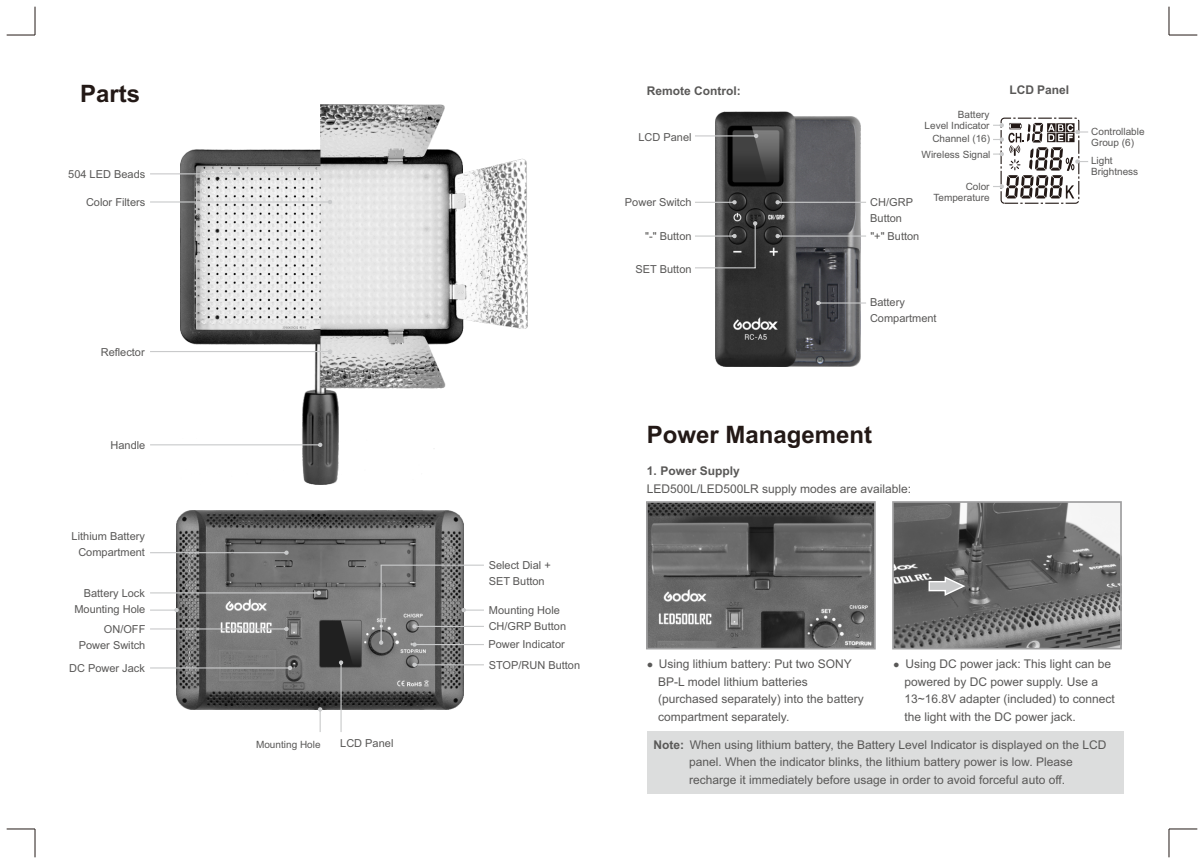
<style>
.page{position:relative;width:1204px;height:864px;background:#fff}
.page>*{position:absolute;margin:0;border:0;box-sizing:border-box;transform-origin:0 0}
.t1{font:700 24px "Arial";color:#231916}
.t2{font:12px/17.4px "Arial";color:#595857}
.t3{font:700 12px "Arial";color:#595857}
.t4{font:11px/16px "Arial";color:#595857}
.t5{font:10px/11.2px "Arial";color:#595857}
.s1{font-family:"Microsoft Ya Hei";font-size:10px}
.s2{font-weight:700}
</style>
<div class="page">
<img style="left:177px;top:511px;width:287px;height:198px">
<div style="left:647px;top:731px;width:476px;height:62px;background:#dcdddd"></div>
<img style="left:180px;top:104px;width:347px;height:380px">
<svg style="left:150px;top:172px;width:90px;height:4px"></svg>
<svg style="left:150px;top:200px;width:182px;height:4px"></svg>
<svg style="left:150px;top:349px;width:182px;height:5px"></svg>
<svg style="left:412px;top:662px;width:72px;height:5px"></svg>
<svg style="left:339px;top:660px;width:4px;height:72px"></svg>
<svg style="left:150px;top:627px;width:139px;height:4px"></svg>
<svg style="left:150px;top:608px;width:29px;height:4px"></svg>
<svg style="left:150px;top:666px;width:142px;height:4px"></svg>
<svg style="left:318px;top:707px;width:4px;height:25px"></svg>
<svg style="left:150px;top:550px;width:139px;height:5px"></svg>
<svg style="left:150px;top:591px;width:171px;height:4px"></svg>
<svg style="left:379px;top:564px;width:105px;height:82px"></svg>
<svg style="left:150px;top:443px;width:172px;height:4px"></svg>
<img style="left:795px;top:116px;width:65px;height:250px">
<img style="left:715px;top:112px;width:80px;height:254px">
<svg style="left:695px;top:134px;width:63px;height:4px"></svg>
<svg style="left:695px;top:200px;width:42px;height:4px"></svg>
<svg style="left:775px;top:200px;width:91px;height:4px"></svg>
<svg style="left:775px;top:234px;width:91px;height:4px"></svg>
<svg style="left:816px;top:301px;width:50px;height:4px"></svg>
<svg style="left:695px;top:221px;width:62px;height:47px"></svg>
<svg style="left:993px;top:117px;width:95px;height:87px"></svg>
<img style="left:895px;top:504px;width:224px;height:142px">
<div style="left:892px;top:501px;width:230px;height:148px;border:2px solid #a0a0a1"></div>
<svg style="left:927px;top:574px;width:42px;height:24px"></svg>
<img style="left:649px;top:504px;width:224px;height:142px">
<div style="left:646px;top:501px;width:230px;height:148px;border:2px solid #a0a0a1"></div>
<svg style="left:7px;top:7px;width:29px;height:29px"></svg>
<svg style="left:7px;top:828px;width:29px;height:29px"></svg>
<svg style="left:1169px;top:828px;width:28px;height:29px"></svg>
<svg style="left:1169px;top:7px;width:28px;height:29px"></svg>
<h1 class="t1" style="left:80px;top:84px;width:62px">Parts</h1>
<p class="t4" style="left:68px;top:167px;width:79px">504 LED Beads</p>
<p class="t4" style="left:86px;top:195px;width:61px">Color Filters</p>
<p class="t4" style="left:101px;top:345px;width:46px">Reflector</p>
<p class="t4" style="left:110px;top:438px;width:36px">Handle</p>
<p class="t4" style="left:72px;top:529px;width:75px;text-align:right">Lithium Battery<br>Compartment</p>
<p class="t4" style="left:489px;top:558px;width:64px">Select Dial +<br>SET Button</p>
<p class="t4" style="left:489px;top:619px;width:79px">CH/GRP Button</p>
<p class="t4" style="left:84px;top:586px;width:63px">Battery Lock</p>
<p class="t4" style="left:74px;top:602px;width:72px">Mounting Hole</p>
<p class="t4" style="left:489px;top:603px;width:72px">Mounting Hole</p>
<p class="t4" style="left:79px;top:622px;width:68px;text-align:right">ON/OFF<br>Power Switch</p>
<p class="t4" style="left:488px;top:637px;width:78px">Power Indicator</p>
<p class="t4" style="left:69px;top:661px;width:77px">DC Power Jack</p>
<p class="t5" style="left:256px;top:739px;width:66px">Mounting Hole</p>
<p class="t4" style="left:340px;top:736px;width:55px">LCD Panel</p>
<p class="t4" style="left:489px;top:658px;width:93px">STOP/RUN Button</p>
<p class="t3" style="left:647px;top:86px;width:95px">Remote Control:</p>
<p class="t4" style="left:638px;top:130px;width:55px">LCD Panel</p>
<p class="t5" style="left:925px;top:110px;width:67px;text-align:right">Battery<br>Level Indicator</p>
<p class="t5" style="left:932px;top:134px;width:59px">Channel (16)</p>
<p class="t5" style="left:921px;top:149px;width:70px">Wireless Signal</p>
<p class="t4" style="left:625px;top:195px;width:68px">Power Switch</p>
<p class="t4" style="left:870px;top:195px;width:44px">CH/GRP<br>Button</p>
<p class="t5" style="left:933px;top:181px;width:58px;text-align:right">Color<br>Temperature</p>
<p class="t4" style="left:645px;top:229px;width:48px">"-" Button</p>
<p class="t4" style="left:870px;top:229px;width:51px">"+" Button</p>
<p class="t4" style="left:635px;top:262px;width:58px">SET Button</p>
<p class="t4" style="left:870px;top:295px;width:68px">Battery<br>Compartment</p>
<p class="t3" style="left:1009px;top:85px;width:61px">LCD Panel</p>
<p class="t5" style="left:1091px;top:127px;width:55px">Controllable<br>Group (6)</p>
<p class="t5" style="left:1091px;top:156px;width:49px">Light<br>Brightness</p>
<h1 class="t1" style="left:647px;top:425px;width:227px">Power Management</h1>
<p class="t3" style="left:647px;top:466px;width:94px">1. Power Supply</p>
<p class="t2" style="left:647px;top:481px;width:266px">LED500L/LED500LR supply modes are available:</p>
<p class="t2" style="left:658px;top:656px;width:207px;text-indent:-11px"><span class="s1">●</span> Using lithium battery: Put two SONY BP-L model lithium batteries (purchased separately) into the battery compartment separately.</p>
<p class="t2" style="left:653px;top:737px;width:455px;text-align:center"><span class="s2">Note:</span> When using lithium battery, the Battery Level Indicator is displayed on the LCD panel. When the indicator blinks, the lithium battery power is low. Please<br>recharge it immediately before usage in order to avoid forceful auto off.</p>
<p class="t2" style="left:904px;top:656px;width:212px;text-indent:-11px"><span class="s1">●</span> Using DC power jack: This light can be powered by DC power supply. Use a 13~16.8V adapter (included) to connect the light with the DC power jack.</p>
</div>
